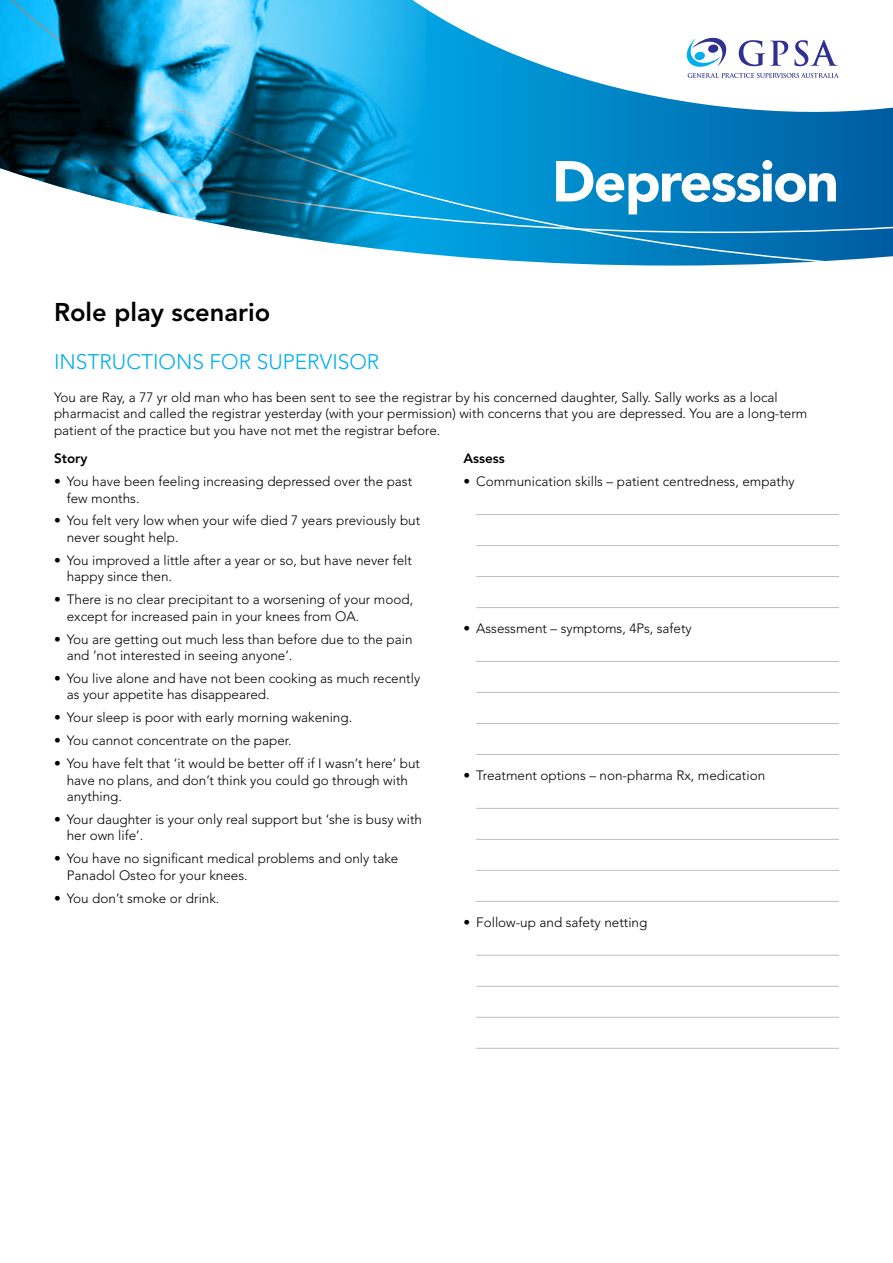
<style>
.page{position:relative;width:893px;height:1263px;background:#fff}
.page>*{position:absolute;margin:0;border:0;box-sizing:border-box;transform-origin:0 0}
.t1{font:900 57.15px "Avenir";letter-spacing:-.03em;color:#fff}
.t2{font:800 25.5px "Avenir";color:#000}
.t3{font:300 21px "Avenir";color:#00aeef}
.t4{font:300 13.5px/16.5px "Avenir";color:#000}
.t5{font:800 13.5px "Avenir";color:#000}
</style>
<div class="page">
<svg style="left:425px;top:233px;width:468px;height:33px;background:#2491c9"></svg>
<svg style="left:425px;top:137px;width:468px;height:96px;background:#0581c1"></svg>
<img style="left:0;top:0;width:425px;height:254px">
<svg style="left:291px;top:0;width:602px;height:137px"></svg>
<svg style="left:687px;top:38px;width:39px;height:29px"></svg>
<svg style="left:688px;top:73px;width:151px;height:5px"></svg>
<svg style="left:739px;top:40px;width:49px;height:26px"></svg>
<svg style="left:794px;top:40px;width:44px;height:26px"></svg>
<hr style="left:476px;top:514px;width:363px;height:1px;background:#bcbec0">
<hr style="left:476px;top:545px;width:363px;height:1px;background:#bcbec0">
<hr style="left:476px;top:576px;width:363px;height:1px;background:#bcbec0">
<hr style="left:476px;top:607px;width:363px;height:1px;background:#bcbec0">
<hr style="left:476px;top:661px;width:363px;height:1px;background:#bcbec0">
<hr style="left:476px;top:692px;width:363px;height:1px;background:#bcbec0">
<hr style="left:476px;top:723px;width:363px;height:1px;background:#bcbec0">
<hr style="left:476px;top:754px;width:363px;height:1px;background:#bcbec0">
<hr style="left:476px;top:808px;width:363px;height:1px;background:#bcbec0">
<hr style="left:476px;top:839px;width:363px;height:1px;background:#bcbec0">
<hr style="left:476px;top:870px;width:363px;height:1px;background:#bcbec0">
<hr style="left:476px;top:901px;width:363px;height:1px;background:#bcbec0">
<hr style="left:476px;top:955px;width:363px;height:1px;background:#bcbec0">
<hr style="left:476px;top:986px;width:363px;height:1px;background:#bcbec0">
<hr style="left:476px;top:1017px;width:363px;height:1px;background:#bcbec0">
<hr style="left:476px;top:1048px;width:363px;height:1px;background:#bcbec0">
<h1 class="t1" style="left:552px;top:147px;width:288px">Depression</h1>
<h2 class="t2" style="left:54px;top:297px;width:218px">Role play scenario</h2>
<h3 class="t3" style="left:54px;top:349px;width:327px">INSTRUCTIONS FOR SUPERVISOR</h3>
<p class="t4" style="left:54px;top:389px;width:755px">You are Ray, a 77 yr old man who has been sent to see the registrar by his concerned daughter, Sally. Sally works as a local pharmacist and called the registrar yesterday (with your permission) with concerns that you are depressed. You are a long-term patient of the practice but you have not met the registrar before.</p>
<p class="t5" style="left:54px;top:450px;width:35px">Story</p>
<p class="t4" style="left:67px;top:473px;width:347px;text-indent:-13px">• You have been feeling increasing depressed over the past few months.</p>
<p class="t4" style="left:67px;top:512px;width:355px;text-indent:-13px">• You felt very low when your wife died 7 years previously but never sought help.</p>
<p class="t4" style="left:67px;top:552px;width:347px;text-indent:-13px">• You improved a little after a year or so, but have never felt happy since then.</p>
<p class="t4" style="left:67px;top:591px;width:348px;text-indent:-13px">• There is no clear precipitant to a worsening of your mood, except for increased pain in your knees from OA.</p>
<p class="t4" style="left:67px;top:631px;width:347px;text-indent:-13px">• You are getting out much less than before due to the pain and ‘not interested in seeing anyone’.</p>
<p class="t4" style="left:67px;top:670px;width:355px;text-indent:-13px">• You live alone and have not been cooking as much recently as your appetite has disappeared.</p>
<p class="t4" style="left:54px;top:709px;width:300px">• Your sleep is poor with early morning wakening.</p>
<p class="t4" style="left:54px;top:732px;width:239px">• You cannot concentrate on the paper.</p>
<p class="t4" style="left:67px;top:755px;width:355px;text-indent:-13px">• You have felt that ‘it would be better off if I wasn’t here’ but have no plans, and don’t think you could go through with anything.</p>
<p class="t4" style="left:67px;top:811px;width:357px;text-indent:-13px">• Your daughter is your only real support but ‘she is busy with her own life’.</p>
<p class="t4" style="left:67px;top:850px;width:333px;text-indent:-13px">• You have no significant medical problems and only take<br>Panadol Osteo for your knees.</p>
<p class="t4" style="left:54px;top:890px;width:167px">• You don’t smoke or drink.</p>
<p class="t5" style="left:463px;top:450px;width:43px">Assess</p>
<p class="t4" style="left:463px;top:473px;width:333px">• Communication skills – patient centredness, empathy</p>
<p class="t4" style="left:463px;top:620px;width:230px">• Assessment – symptoms, 4Ps, safety</p>
<p class="t4" style="left:463px;top:767px;width:303px">• Treatment options – non-pharma Rx, medication</p>
<p class="t4" style="left:463px;top:914px;width:185px">• Follow-up and safety netting</p>
</div>
